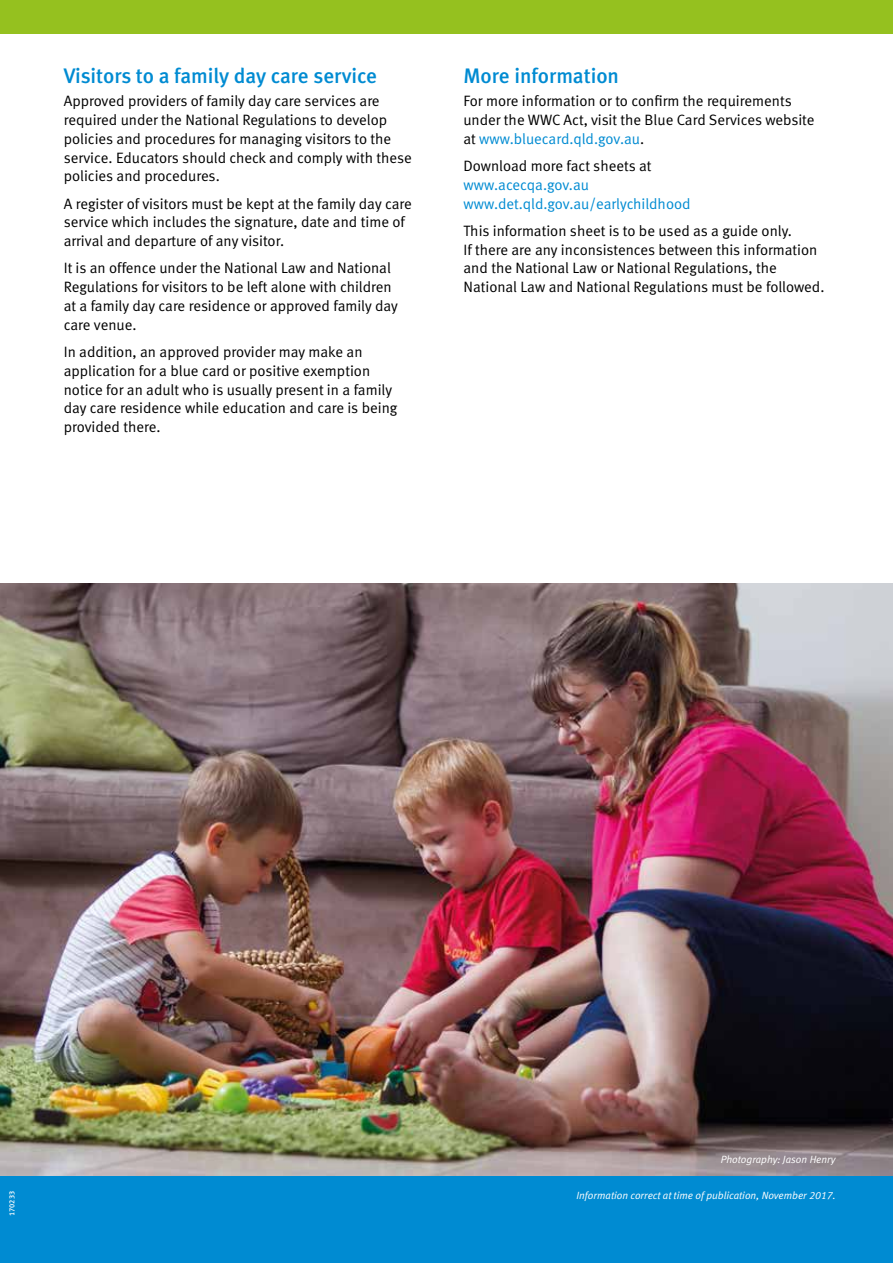
<style>
.page{position:relative;width:893px;height:1263px;background:#fff}
.page>*{position:absolute;margin:0;border:0;box-sizing:border-box;transform-origin:0 0}
.t1{font:21px "Meta Medium LF";color:#008bd2}
.t2{font:15px/18.8px "Meta Normal LF";color:#000}
.t3{font:15px/18.8px "Meta Normal LF";color:#008bd2}
.t4{font:italic 10.5px "Meta Normal LF";color:#fff}
.t5{font:7.5px "Meta Medium LF";color:#fff}
.s1{color:#008bd2}
</style>
<div class="page">
<div style="left:0;top:1176px;width:893px;height:87px;background:#008bd2"></div>
<div style="left:0;top:0;width:893px;height:34px;background:#95c11f"></div>
<img style="left:0;top:583px;width:893px;height:593px">
<h1 class="t1" style="left:64px;top:64px;width:315px">Visitors to a family day care service</h1>
<p class="t2" style="left:64px;top:92px;width:350px">Approved providers of family day care services are required under the National Regulations to develop policies and procedures for managing visitors to the service. Educators should check and comply with these policies and procedures.</p>
<p class="t2" style="left:64px;top:194px;width:349px">A register of visitors must be kept at the family day care service which includes the signature, date and time of arrival and departure of any visitor.</p>
<p class="t2" style="left:64px;top:259px;width:336px">It is an offence under the National Law and National Regulations for visitors to be left alone with children at a family day care residence or approved family day care venue.</p>
<p class="t2" style="left:64px;top:342px;width:335px">In addition, an approved provider may make an application for a blue card or positive exemption notice for an adult who is usually present in a family day care residence while education and care is being provided there.</p>
<h1 class="t1" style="left:463px;top:64px;width:157px">More information</h1>
<p class="t2" style="left:463px;top:92px;width:353px">For more information or to confirm the requirements under the WWC Act, visit the Blue Card Services website at <span class="s1">www.bluecard.qld.gov.au</span>.</p>
<p class="t2" style="left:463px;top:156px;width:190px">Download more fact sheets at</p>
<p class="t3" style="left:463px;top:175px;width:229px">www.acecqa.gov.au www.det.qld.gov.au/earlychildhood</p>
<p class="t2" style="left:463px;top:221px;width:362px">This information sheet is to be used as a guide only.<br>If there are any inconsistences between this information and the National Law or National Regulations, the National Law and National Regulations must be followed.</p>
<p class="t4" style="left:721px;top:1154px;width:116px">Photography: Jason Henry</p>
<p class="t5" style="left:7px;top:1216px;width:27px;rotate:-90deg">170233</p>
<p class="t4" style="left:576px;top:1189px;width:261px">Information correct at time of publication, November 2017.</p>
</div>
